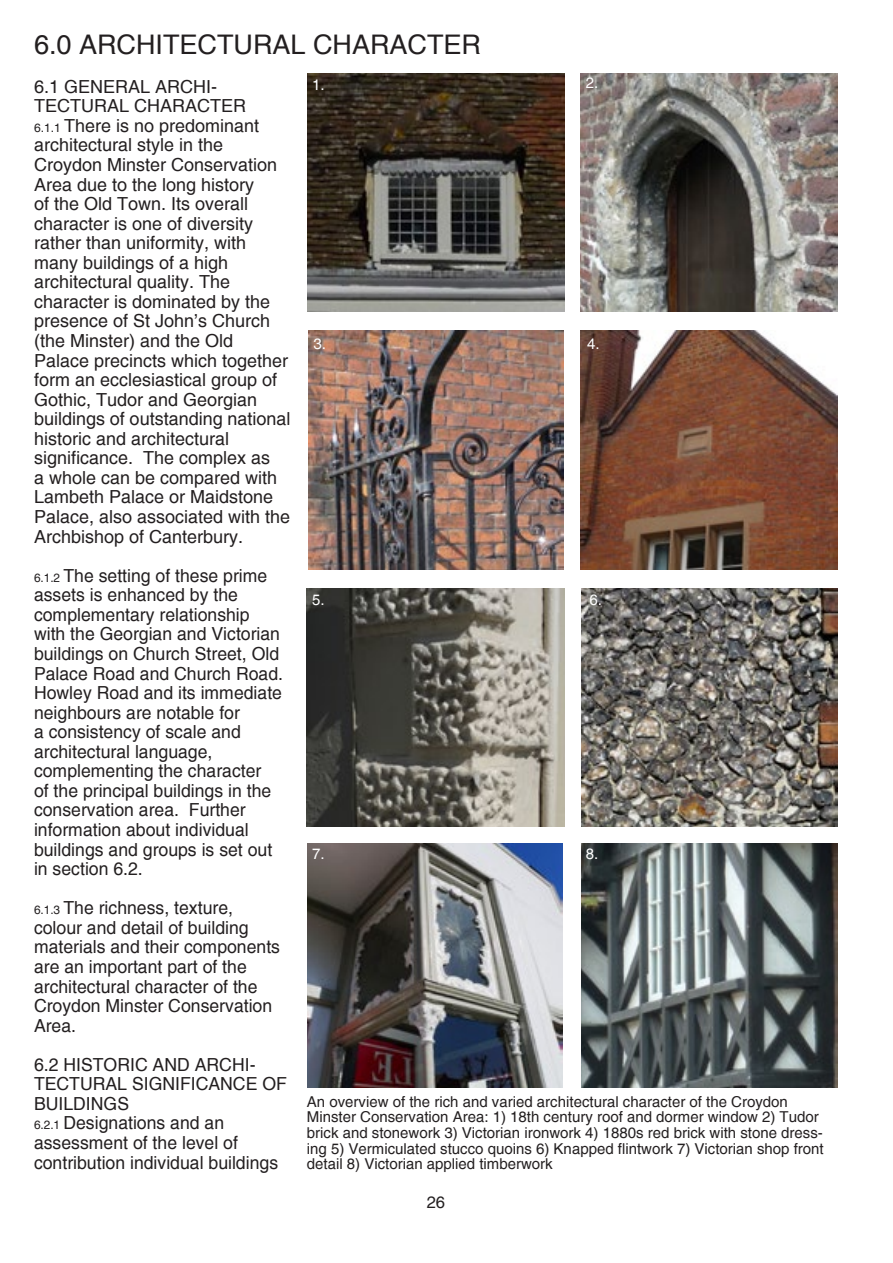
<style>
.page{position:relative;width:893px;height:1263px;background:#fff}
.page>*{position:absolute;margin:0;border:0;box-sizing:border-box;transform-origin:0 0}
._3_2_Body_Text_Numbe{font:27px "Helvetica";color:#231f20}
._3_2_Body_Text_Numbe-2{font:18px/19.5px "Helvetica";color:#231f20}
._2_3_Sub_Headings{font:18px/19.5px "Helvetica";color:#231f20}
.t1{font:16.5px "Helvetica";color:#231f20}
._5_1_Captions_black{font:15px/15.6px "Helvetica";color:#231f20}
._5_2_Captions_white{font:15px "Helvetica";color:#fff}
.s1{font-size:12px}
</style>
<div class="page">
<img style="left:581px;top:589px;width:256px;height:238px">
<img style="left:307px;top:589px;width:257px;height:238px">
<img style="left:308px;top:331px;width:255px;height:238px">
<img style="left:308px;top:843px;width:254px;height:244px">
<img style="left:581px;top:331px;width:256px;height:238px">
<img style="left:308px;top:73px;width:256px;height:238px">
<img style="left:580px;top:73px;width:257px;height:238px">
<img style="left:581px;top:843px;width:257px;height:244px">
<p class="_3_2_Body_Text_Numbe" style="left:34px;top:28px;width:449px">6.0 ARCHITECTURAL CHARACTER</p>
<p class="_2_3_Sub_Headings" style="left:34px;top:77px;width:214px">6.1 GENERAL ARCHI-<br>TECTURAL CHARACTER</p>
<p class="_3_2_Body_Text_Numbe-2" style="left:34px;top:116px;width:258px"><span class="s1">6.1.1</span> There is no predominant architectural style in the<br>Croydon Minster Conservation<br>Area due to the long history<br>of the Old Town. Its overall character is one of diversity rather than uniformity, with many buildings of a high architectural quality. The character is dominated by the presence of St John’s Church (the Minster) and the Old<br>Palace precincts which together form an ecclesiastical group of<br>Gothic, Tudor and Georgian buildings of outstanding national historic and architectural significance. The complex as<br>a whole can be compared with<br>Lambeth Palace or Maidstone<br>Palace, also associated with the<br>Archbishop of Canterbury.</p>
<p class="_3_2_Body_Text_Numbe-2" style="left:34px;top:566px;width:251px"><span class="s1">6.1.2</span> The setting of these prime assets is enhanced by the complementary relationship with the Georgian and Victorian buildings on Church Street, Old<br>Palace Road and Church Road.<br>Howley Road and its immediate neighbours are notable for<br>a consistency of scale and architectural language, complementing the character<br>of the principal buildings in the conservation area. Further information about individual buildings and groups is set out in section 6.2.</p>
<p class="_3_2_Body_Text_Numbe-2" style="left:34px;top:899px;width:248px"><span class="s1">6.1.3</span> The richness, texture, colour and detail of building materials and their components are an important part of the architectural character of the<br>Croydon Minster Conservation<br>Area.</p>
<p class="_2_3_Sub_Headings" style="left:34px;top:1055px;width:254px">6.2 HISTORIC AND ARCHI-<br>TECTURAL SIGNIFICANCE OF<br>BUILDINGS</p>
<p class="_3_2_Body_Text_Numbe-2" style="left:34px;top:1114px;width:246px"><span class="s1">6.2.1</span> Designations and an assessment of the level of contribution individual buildings</p>
<p class="_5_2_Captions_white" style="left:312px;top:76px;width:14px">1.</p>
<p class="_5_2_Captions_white" style="left:586px;top:74px;width:14px">2.</p>
<p class="_5_2_Captions_white" style="left:314px;top:335px;width:14px">3.</p>
<p class="_5_2_Captions_white" style="left:587px;top:335px;width:14px">4.</p>
<p class="_5_2_Captions_white" style="left:312px;top:591px;width:14px">5.</p>
<p class="_5_2_Captions_white" style="left:590px;top:591px;width:14px">6.</p>
<p class="_5_2_Captions_white" style="left:312px;top:844px;width:14px">7.</p>
<p class="_5_2_Captions_white" style="left:586px;top:844px;width:14px">8.</p>
<p class="_5_1_Captions_black" style="left:307px;top:1094px;width:518px">An overview of the rich and varied architectural character of the Croydon Minster Conservation Area: 1) 18th century roof and dormer window 2) Tudor brick and stonework 3) Victorian ironwork 4) 1880s red brick with stone dress&shy;ing 5) Vermiculated stucco quoins 6) Knapped flintwork 7) Victorian shop front detail 8) Victorian applied timberwork</p>
<p class="t1" style="left:427px;top:1192px;width:20px">26</p>
</div>
